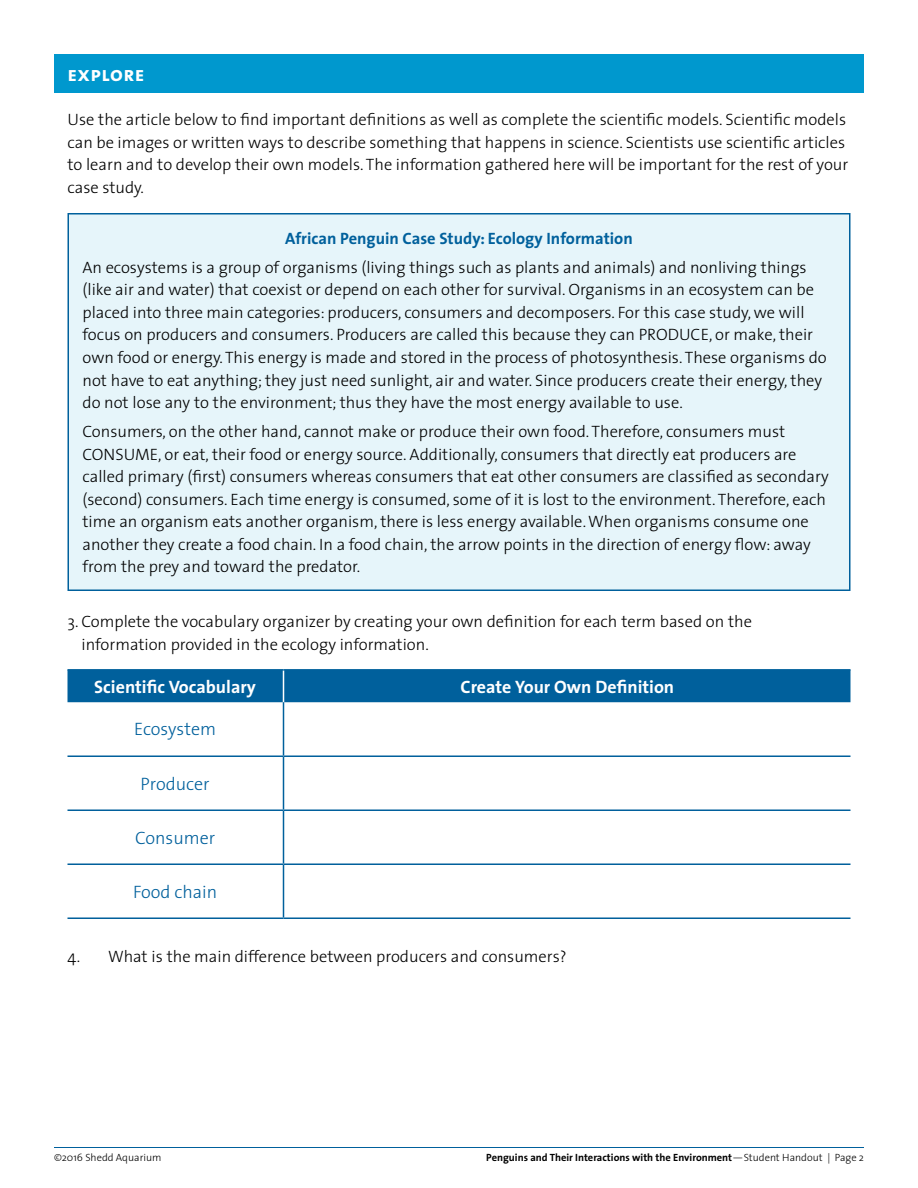
<style>
.page{position:relative;width:918px;height:1188px;background:#fff}
.page>*{position:absolute;margin:0;border:0;box-sizing:border-box;transform-origin:0 0}
.t1{font:21px "The Sans Bold Caps";letter-spacing:.02em;color:#fff}
.t2{font:700 18px "The Sans";color:#fff}
.t3{font:300 18px "The Sans";color:#00609c}
.t4{font:300 16.5px/22.5px "The Sans";color:#000}
.t5{font:700 16.5px "The Sans";color:#00609c}
.t6{font:700 10.5px "The Sans";color:#000}
.t7{font:300 10.5px "The Sans";color:#000}
.s1{font-weight:300}
</style>
<div class="page">
<hr style="left:54px;top:1147px;width:810px;height:1px;background:#00609c">
<div style="left:68px;top:671px;width:782px;height:31px;background:#00609c"></div>
<hr style="left:68px;top:669px;width:216px;height:2px;background:#00609c">
<hr style="left:284px;top:669px;width:566px;height:2px;background:#00609c">
<hr style="left:283px;top:671px;width:1px;height:31px;background:#fff">
<hr style="left:284px;top:755px;width:566px;height:2px;background:#00609c">
<hr style="left:284px;top:809px;width:566px;height:2px;background:#00609c">
<hr style="left:284px;top:863px;width:566px;height:2px;background:#00609c">
<hr style="left:284px;top:917px;width:566px;height:2px;background:#00609c">
<hr style="left:283px;top:702px;width:1px;height:53px;background:#00609c">
<hr style="left:68px;top:755px;width:216px;height:2px;background:#00609c">
<hr style="left:283px;top:757px;width:1px;height:52px;background:#00609c">
<hr style="left:68px;top:809px;width:216px;height:2px;background:#00609c">
<hr style="left:283px;top:811px;width:1px;height:52px;background:#00609c">
<hr style="left:68px;top:863px;width:216px;height:2px;background:#00609c">
<hr style="left:283px;top:865px;width:1px;height:52px;background:#00609c">
<hr style="left:68px;top:917px;width:216px;height:2px;background:#00609c">
<div style="left:54px;top:54px;width:810px;height:39px;background:#0098ce"></div>
<div style="left:68px;top:214px;width:782px;height:376px;background:#e6f5fa"></div>
<div style="left:68px;top:213px;width:782px;height:378px;border:2px solid #00609c"></div>
<p class="t1" style="left:68px;top:56px;width:79px">explore</p>
<p class="t4" style="left:68px;top:108px;width:782px">Use the article below to find important definitions as well as complete the scientific models. Scientific models can be images or written ways to describe something that happens in science. Scientists use scientific articles to learn and to develop their own models. The information gathered here will be important for the rest of your case study.</p>
<p class="t5" style="left:285px;top:224px;width:349px">African Penguin Case Study: Ecology Information</p>
<p class="t4" style="left:82px;top:256px;width:746px">An ecosystems is a group of organisms (living things such as plants and animals) and nonliving things (like air and water) that coexist or depend on each other for survival. Organisms in an ecosystem can be placed into three main categories: producers, consumers and decomposers. For this case study, we will focus on producers and consumers. Producers are called this because they can PRODUCE, or make, their own food or energy. This energy is made and stored in the process of photosynthesis. These organisms do not have to eat anything; they just need sunlight, air and water. Since producers create their energy, they do not lose any to the environment; thus they have the most energy available to use.</p>
<p class="t4" style="left:82px;top:420px;width:748px">Consumers, on the other hand, cannot make or produce their own food. Therefore, consumers must CONSUME, or eat, their food or energy source. Additionally, consumers that directly eat producers are called primary (first) consumers whereas consumers that eat other consumers are classified as secondary (second) consumers. Each time energy is consumed, some of it is lost to the environment. Therefore, each time an organism eats another organism, there is less energy available. When organisms consume one another they create a food chain. In a food chain, the arrow points in the direction of energy flow: away from the prey and toward the predator.</p>
<p class="t4" style="left:81px;top:610px;width:672px;text-indent:-14px">3. Complete the vocabulary organizer by creating your own definition for each term based on the information provided in the ecology information.</p>
<p class="t2" style="left:94px;top:672px;width:163px">Scientific Vocabulary</p>
<p class="t2" style="left:461px;top:672px;width:215px">Create Your Own Definition</p>
<p class="t3" style="left:134px;top:715px;width:83px">Ecosystem</p>
<p class="t3" style="left:141px;top:769px;width:71px">Producer</p>
<p class="t3" style="left:135px;top:823px;width:82px">Consumer</p>
<p class="t3" style="left:133px;top:877px;width:86px">Food chain</p>
<p class="t4" style="left:68px;top:945px;width:501px">4. What is the main difference between producers and consumers?</p>
<p class="t7" style="left:54px;top:1149px;width:109px">©2016 Shedd Aquarium</p>
<p class="t6" style="left:486px;top:1149px;width:379px">Penguins and Their Interactions with the Environment<span class="s1">—Student Handout | Page 2</span></p>
</div>
